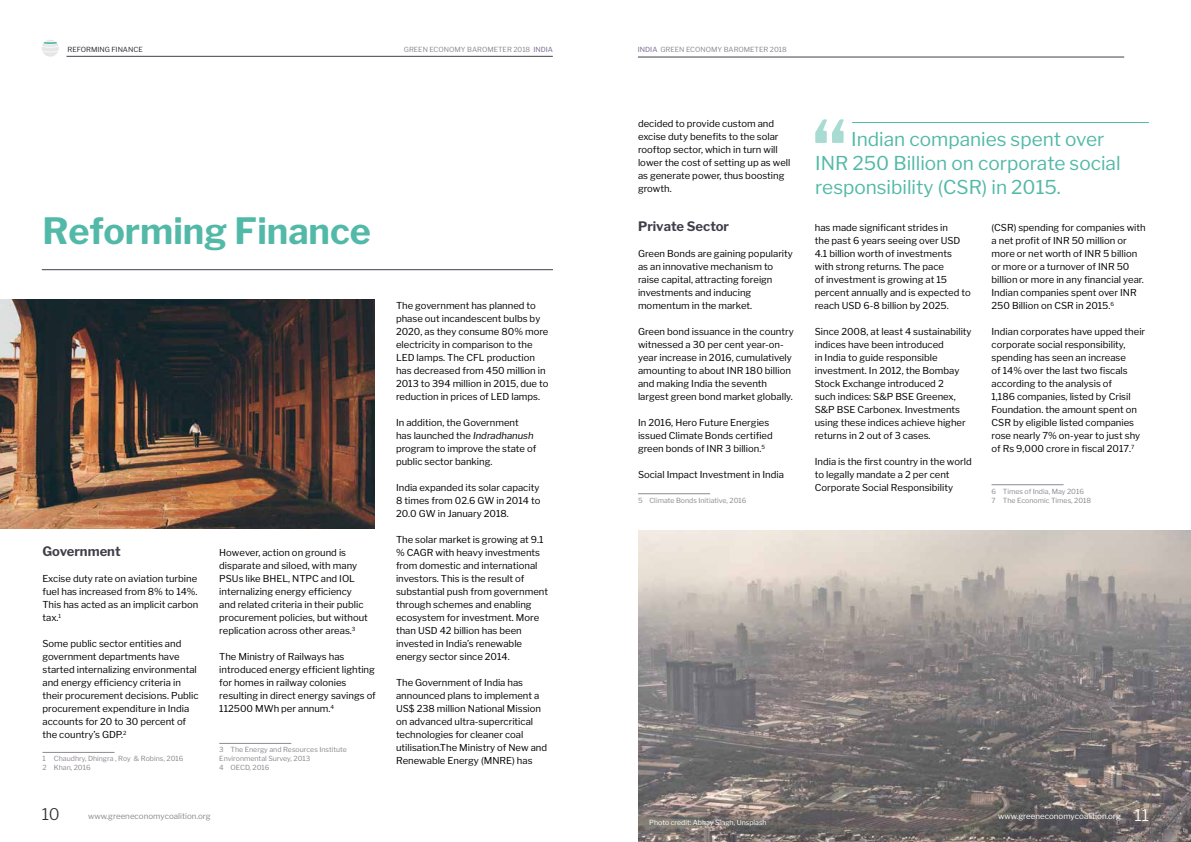
<style>
.page{position:relative;width:1191px;height:842px;background:#fff}
.page>*{position:absolute;margin:0;border:0;box-sizing:border-box;transform-origin:0 0}
.t1{font:700 36px "Libre Franklin";color:#52b9a8}
.t2{font:19px/24px "Libre Franklin";color:#52b9a8}
.t3{font:300 16px "Libre Franklin";color:#2d2d35}
.t4{font:700 13px "Libre Franklin";color:#413e4a}
.t5{font:9.5px/13px "Libre Franklin";color:#000}
.t6{font:8px "Libre Franklin";color:#fff}
.t7{font:8px "Libre Franklin";color:#8e8990}
.t8{font:7px/9px "Libre Franklin";color:#8e8990}
.t9{font:7px "Libre Franklin";color:#fff}
.t10{font:7px "Libre Franklin";color:#2d2d35}
.s1{color:#7b6a91}
.s2{font-style:italic}
.s3{font-weight:300;font-size:16px}
</style>
<div class="page">
<hr style="left:67px;top:56px;width:486px;height:1px;background:#413e4a">
<hr style="left:638px;top:57px;width:486px;height:1px;background:#413e4a">
<img style="left:639px;top:530px;width:552px;height:312px">
<hr style="left:43px;top:752px;width:72px;height:1px;background:#8e8990">
<hr style="left:219px;top:743px;width:72px;height:1px;background:#8e8990">
<svg style="left:42px;top:40px;width:17px;height:17px"></svg>
<hr style="left:638px;top:493px;width:72px;height:1px;background:#8e8990">
<hr style="left:991px;top:484px;width:72px;height:1px;background:#8e8990">
<hr style="left:42px;top:269px;width:511px;height:1px;background:#413e4a">
<img style="left:0;top:299px;width:375px;height:230px">
<hr style="left:852px;top:122px;width:297px;height:1px;background:#52b9a8">
<svg style="left:815px;top:119px;width:28px;height:24px"></svg>
<p class="t10" style="left:68px;top:45px;width:77px">REFORMING FINANCE</p>
<p class="t8" style="left:404px;top:45px;width:150px">GREEN ECONOMY BAROMETER 2018 <span class="s1">INDIA</span></p>
<p class="t8" style="left:638px;top:45px;width:150px"><span class="s1">INDIA</span> GREEN ECONOMY BAROMETER 2018</p>
<h1 class="t1" style="left:43px;top:209px;width:330px">Reforming Finance</h1>
<h3 class="t4" style="left:43px;top:543px;width:80px">Government</h3>
<p class="t5" style="left:43px;top:572px;width:157px;text-align:justify">Excise duty rate on aviation turbine fuel has increased from 8% to 14%.<br>This has acted as an implicit carbon tax.<sup>1</sup></p>
<p class="t5" style="left:43px;top:637px;width:157px">Some public sector entities and government departments have started internalizing environmental and energy efficiency criteria in their procurement decisions. Public procurement expenditure in India accounts for 20 to 30 percent of the country’s GDP.<sup>2</sup></p>
<p class="t8" style="left:43px;top:754px;width:142px">1 Chaudhry, Dhingra , Roy &amp; Robins, 2016<br>2 Khan, 2016</p>
<p class="t5" style="left:219px;top:546px;width:150px">However, action on ground is disparate and siloed, with many<br>PSUs like BHEL, NTPC and IOL internalizing energy efficiency and related criteria in their public procurement policies, but without replication across other areas.<sup>3</sup></p>
<p class="t5" style="left:219px;top:650px;width:158px">The Ministry of Railways has introduced energy efficient lighting for homes in railway colonies resulting in direct energy savings of<br>112500 MWh per annum.<sup>4</sup></p>
<p class="t8" style="left:219px;top:745px;width:129px">3 The Energy and Resources Institute<br>Environmental Survey, 2013<br>4 OECD, 2016</p>
<h3 class="t3" style="left:42px;top:804px;width:20px">10</h3>
<p class="t7" style="left:88px;top:811px;width:124px">www.greeneconomycoalition.org</p>
<p class="t5" style="left:396px;top:299px;width:154px">The government has planned to phase out incandescent bulbs by<br>2020, as they consume 80% more electricity in comparison to the<br>LED lamps. The CFL production has decreased from 450 million in<br>2013 to 394 million in 2015, due to reduction in prices of LED lamps.</p>
<p class="t5" style="left:396px;top:416px;width:142px">In addition, the Government has launched the <span class="s2">Indradhanush </span>program to improve the state of public sector banking.</p>
<p class="t5" style="left:396px;top:481px;width:146px;text-align:justify">India expanded its solar capacity 8 times from 02.6 GW in 2014 to 20.0 GW in January 2018.</p>
<p class="t5" style="left:396px;top:533px;width:153px">The solar market is growing at 9.1 % CAGR with heavy investments from domestic and international investors. This is the result of substantial push from government through schemes and enabling ecosystem for investment. More than USD 42 billion has been invested in India’s renewable energy sector since 2014.</p>
<p class="t5" style="left:396px;top:676px;width:153px">The Government of India has announced plans to implement a<br>US$ 238 million National Mission on advanced ultra-supercritical technologies for cleaner coal utilisation.The Ministry of New and<br>Renewable Energy (MNRE) has</p>
<p class="t5" style="left:638px;top:117px;width:154px">decided to provide custom and excise duty benefits to the solar rooftop sector, which in turn will lower the cost of setting up as well as generate power, thus boosting growth.</p>
<h3 class="t4" style="left:638px;top:218px;width:93px">Private Sector</h3>
<p class="t5" style="left:638px;top:247px;width:156px">Green Bonds are gaining popularity as an innovative mechanism to raise capital, attracting foreign investments and inducing momentum in the market.</p>
<p class="t5" style="left:638px;top:325px;width:157px">Green bond issuance in the country witnessed a 30 per cent year-on&shy;year increase in 2016, cumulatively amounting to about INR 180 billion and making India the seventh largest green bond market globally.</p>
<p class="t5" style="left:638px;top:416px;width:136px">In 2016, Hero Future Energies issued Climate Bonds certified green bonds of INR 3 billion.<sup>5</sup></p>
<p class="t5" style="left:638px;top:468px;width:147px">Social Impact Investment in India</p>
<p class="t8" style="left:638px;top:496px;width:110px">5 Climate Bonds Initiative, 2016</p>
<h2 class="t2" style="left:815px;top:127px;width:307px;text-indent:36px">Indian companies spent over<br>INR 250 Billion on corporate social responsibility (CSR) in 2015.</h2>
<p class="t5" style="left:814px;top:221px;width:157px">has made significant strides in<br>the past 6 years seeing over USD<br>4.1 billion worth of investments with strong returns. The pace<br>of investment is growing at 15 percent annually and is expected to reach USD 6-8 billion by 2025.</p>
<p class="t5" style="left:814px;top:325px;width:158px">Since 2008, at least 4 sustainability indices have been introduced<br>in India to guide responsible investment. In 2012, the Bombay<br>Stock Exchange introduced 2<br>such indices: S&amp;P BSE Greenex,<br>S&amp;P BSE Carbonex. Investments using these indices achieve higher returns in 2 out of 3 cases.</p>
<p class="t5" style="left:814px;top:455px;width:158px">India is the first country in the world to legally mandate a 2 per cent<br>Corporate Social Responsibility</p>
<p class="t5" style="left:991px;top:221px;width:156px">(CSR) spending for companies with a net profit of INR 50 million or more or net worth of INR 5 billion or more or a turnover of INR 50 billion or more in any financial year.<br>Indian companies spent over INR<br>250 Billion on CSR in 2015.<sup>6</sup></p>
<p class="t5" style="left:991px;top:325px;width:155px">Indian corporates have upped their corporate social responsibility, spending has seen an increase<br>of 14% over the last two fiscals according to the analysis of<br>1,186 companies, listed by Crisil<br>Foundation. the amount spent on<br>CSR by eligible listed companies rose nearly 7% on-year to just shy of Rs 9,000 crore in fiscal 2017.<sup>7</sup></p>
<p class="t8" style="left:991px;top:487px;width:101px">6 Times of India, May 2016<br>7 The Economic Times, 2018</p>
<p class="t9" style="left:649px;top:818px;width:119px">Photo credit: Abhay Singh, Unsplash</p>
<p class="t6" style="left:998px;top:811px;width:152px">www.greeneconomycoalition.org <span class="s3">11</span></p>
</div>
